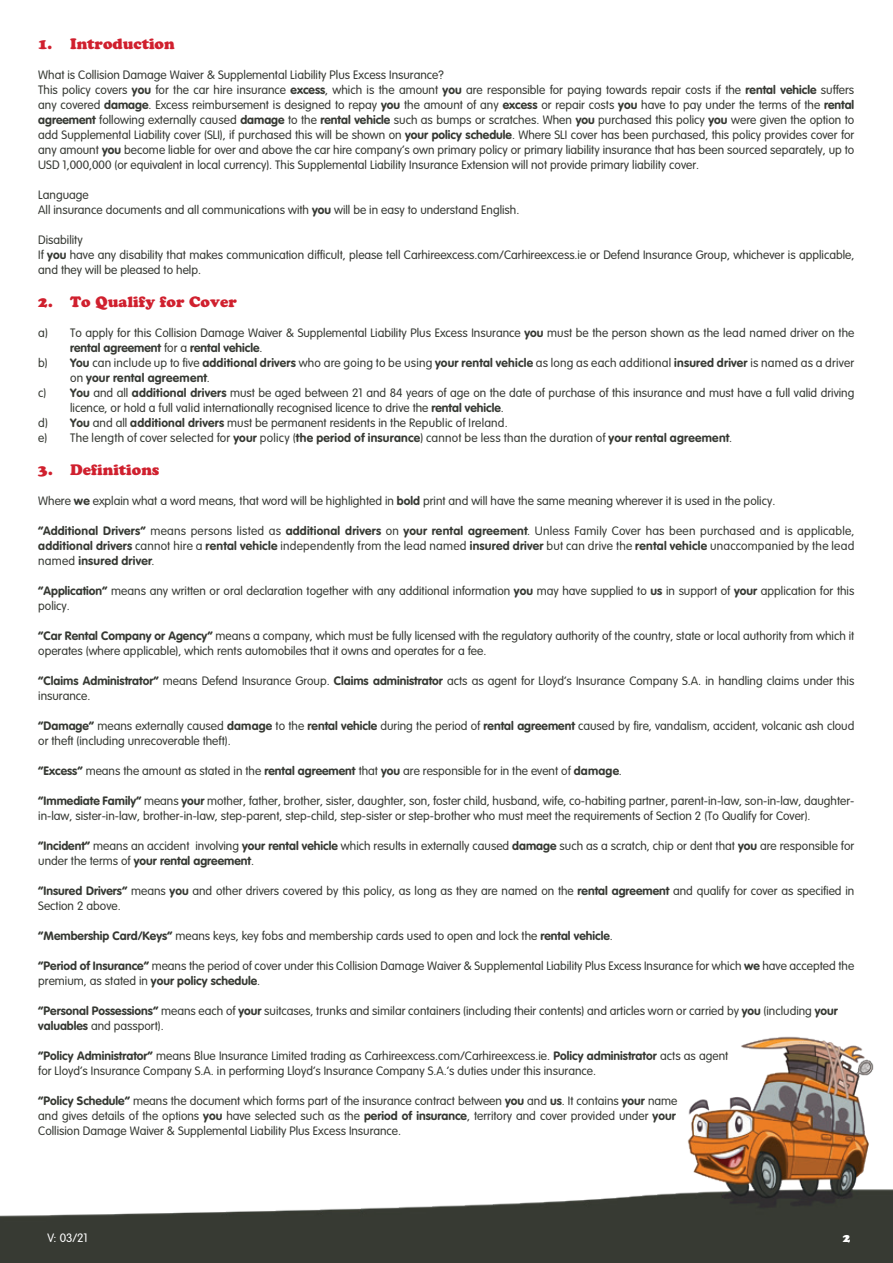
<style>
.page{position:relative;width:893px;height:1263px;background:#fff}
.page>*{position:absolute;margin:0;border:0;box-sizing:border-box;transform-origin:0 0}
.t1{font:15px "Cooper Black Std";color:#d0202e}
.t2{font:300 12px/15px "VAG Rounded Std";color:#363933}
.t3{font:300 12px "VAG Rounded Std";letter-spacing:.02em;color:#363933}
.t4{font:700 12px "VAG Rounded Std";color:#363933}
.t5{font:700 12px "VAG Rounded Std";letter-spacing:.02em;color:#363933}
.t6{font:300 12px "VAG Rounded Std";color:#fff}
.t7{font:12px "Cooper Black Std";color:#fff}
.s1{font-weight:700}
.s2{font-weight:300}
</style>
<div class="page">
<img style="left:0;top:1036px;width:893px;height:227px">
<p class="t1" style="left:38px;top:34px;width:138px">1. Introduction</p>
<p class="t2" style="left:38px;top:68px;width:818px">What is Collision Damage Waiver &amp; Supplemental Liability Plus Excess Insurance?<br>This policy covers <span class="s1">you</span> for the car hire insurance <span class="s1">excess</span>, which is the amount <span class="s1">you</span> are responsible for paying towards repair costs if the <span class="s1">rental vehicle</span> suffers any covered <span class="s1">damage</span>. Excess reimbursement is designed to repay <span class="s1">you</span> the amount of any <span class="s1">excess</span> or repair costs <span class="s1">you</span> have to pay under the terms of the <span class="s1">rental agreement</span> following externally caused <span class="s1">damage</span> to the <span class="s1">rental vehicle</span> such as bumps or scratches. When <span class="s1">you</span> purchased this policy <span class="s1">you</span> were given the option to add Supplemental Liability cover (SLI), if purchased this will be shown on <span class="s1">your policy schedule</span>. Where SLI cover has been purchased, this policy provides cover for any amount <span class="s1">you</span> become liable for over and above the car hire company’s own primary policy or primary liability insurance that has been sourced separately, up to USD 1,000,000 (or equivalent in local currency). This Supplemental Liability Insurance Extension will not provide primary liability cover.</p>
<p class="t2" style="left:38px;top:188px;width:483px">Language<br>All insurance documents and all communications with <span class="s1">you</span> will be in easy to understand English.</p>
<p class="t2" style="left:38px;top:233px;width:818px">Disability<br>If <span class="s1">you</span> have any disability that makes communication difficult, please tell Carhireexcess.com/Carhireexcess.ie or Defend Insurance Group, whichever is applicable, and they will be pleased to help.</p>
<p class="t1" style="left:38px;top:292px;width:200px">2. To Qualify for Cover</p>
<p class="t2" style="left:38px;top:326px;width:818px">a) To apply for this Collision Damage Waiver &amp; Supplemental Liability Plus Excess Insurance <span class="s1">you</span> must be the person shown as the lead named driver on the</p>
<p class="t4" style="left:70px;top:341px;width:194px">rental agreement <span class="s2">for a</span> rental vehicle<span class="s2">.</span></p>
<p class="t3" style="left:38px;top:356px;width:818px">b) <span class="s1">You</span> can include up to five <span class="s1">additional drivers</span> who are going to be using <span class="s1">your rental vehicle</span> as long as each additional <span class="s1">insured driver</span> is named as a driver</p>
<p class="t5" style="left:70px;top:371px;width:141px"><span class="s2">on</span> your rental agreement<span class="s2">.</span></p>
<p class="t2" style="left:38px;top:386px;width:818px">c) <span class="s1">You</span> and all <span class="s1">additional drivers</span> must be aged between 21 and 84 years of age on the date of purchase of this insurance and must have a full valid driving</p>
<p class="t2" style="left:70px;top:401px;width:435px">licence, or hold a full valid internationally recognised licence to drive the <span class="s1">rental vehicle</span>.</p>
<p class="t2" style="left:38px;top:416px;width:471px">d) <span class="s1">You</span> and all <span class="s1">additional drivers</span> must be permanent residents in the Republic of Ireland.</p>
<p class="t3" style="left:38px;top:431px;width:695px">e) The length of cover selected for <span class="s1">your</span> policy (<span class="s1">the period of insurance</span>) cannot be less than the duration of <span class="s1">your rental agreement</span>.</p>
<p class="t1" style="left:38px;top:460px;width:123px">3. Definitions</p>
<p class="t2" style="left:38px;top:494px;width:739px">Where <span class="s1">we</span> explain what a word means, that word will be highlighted in <span class="s1">bold</span> print and will have the same meaning wherever it is used in the policy.</p>
<p class="t2" style="left:38px;top:524px;width:818px;text-align:justify"><span class="s1">“Additional Drivers”</span> means persons listed as <span class="s1">additional drivers</span> on <span class="s1">your rental agreement</span>. Unless Family Cover has been purchased and is applicable, <span class="s1">additional drivers</span> cannot hire a <span class="s1">rental vehicle</span> independently from the lead named <span class="s1">insured driver</span> but can drive the <span class="s1">rental vehicle</span> unaccompanied by the lead named <span class="s1">insured driver</span>.</p>
<p class="t2" style="left:38px;top:584px;width:818px"><span class="s1">“Application”</span> means any written or oral declaration together with any additional information <span class="s1">you</span> may have supplied to <span class="s1">us</span> in support of <span class="s1">your</span> application for this policy.</p>
<p class="t2" style="left:38px;top:629px;width:817px"><span class="s1">“Car Rental Company or Agency”</span> means a company, which must be fully licensed with the regulatory authority of the country, state or local authority from which it operates (where applicable), which rents automobiles that it owns and operates for a fee.</p>
<p class="t2" style="left:38px;top:674px;width:817px"><span class="s1">“Claims Administrator”</span> means Defend Insurance Group. <span class="s1">Claims administrator</span> acts as agent for Lloyd’s Insurance Company S.A. in handling claims under this insurance.</p>
<p class="t2" style="left:38px;top:719px;width:818px"><span class="s1">“Damage”</span> means externally caused <span class="s1">damage</span> to the <span class="s1">rental vehicle</span> during the period of <span class="s1">rental agreement</span> caused by fire, vandalism, accident, volcanic ash cloud or theft (including unrecoverable theft).</p>
<p class="t2" style="left:38px;top:764px;width:585px"><span class="s1">“Excess”</span> means the amount as stated in the <span class="s1">rental agreement</span> that <span class="s1">you</span> are responsible for in the event of <span class="s1">damage</span>.</p>
<p class="t2" style="left:38px;top:794px;width:818px"><span class="s1">“Immediate Family”</span> means <span class="s1">your</span> mother, father, brother, sister, daughter, son, foster child, husband, wife, co-habiting partner, parent-in-law, son-in-law, daughter&shy;in-law, sister-in-law, brother-in-law, step-parent, step-child, step-sister or step-brother who must meet the requirements of Section 2 (To Qualify for Cover).</p>
<p class="t2" style="left:38px;top:839px;width:817px"><span class="s1">“Incident”</span> means an accident involving <span class="s1">your rental vehicle</span> which results in externally caused <span class="s1">damage</span> such as a scratch, chip or dent that <span class="s1">you</span> are responsible for under the terms of <span class="s1">your rental agreement</span>.</p>
<p class="t2" style="left:38px;top:884px;width:817px"><span class="s1">“Insured Drivers”</span> means <span class="s1">you</span> and other drivers covered by this policy, as long as they are named on the <span class="s1">rental agreement</span> and qualify for cover as specified in<br>Section 2 above.</p>
<p class="t2" style="left:38px;top:929px;width:576px"><span class="s1">”Membership Card/Keys”</span> means keys, key fobs and membership cards used to open and lock the <span class="s1">rental vehicle</span>.</p>
<p class="t2" style="left:38px;top:959px;width:817px"><span class="s1">“Period of Insurance”</span> means the period of cover under this Collision Damage Waiver &amp; Supplemental Liability Plus Excess Insurance for which <span class="s1">we</span> have accepted the premium, as stated in <span class="s1">your policy schedule</span>.</p>
<p class="t2" style="left:38px;top:1004px;width:801px"><span class="s1">“Personal Possessions”</span> means each of <span class="s1">your</span> suitcases, trunks and similar containers (including their contents) and articles worn or carried by <span class="s1">you</span> (including <span class="s1">your valuables</span> and passport).</p>
<p class="t2" style="left:38px;top:1049px;width:692px"><span class="s1">“Policy Administrator”</span> means Blue Insurance Limited trading as Carhireexcess.com/Carhireexcess.ie. <span class="s1">Policy administrator</span> acts as agent for Lloyd’s Insurance Company S.A. in performing Lloyd’s Insurance Company S.A.’s duties under this insurance.</p>
<p class="t2" style="left:38px;top:1094px;width:641px"><span class="s1">“Policy Schedule”</span> means the document which forms part of the insurance contract between <span class="s1">you</span> and <span class="s1">us</span>. It contains <span class="s1">your</span> name and gives details of the options <span class="s1">you</span> have selected such as the <span class="s1">period of insurance</span>, territory and cover provided under <span class="s1">your<br></span>Collision Damage Waiver &amp; Supplemental Liability Plus Excess Insurance.</p>
<p class="t6" style="left:47px;top:1231px;width:42px">V: 03/21</p>
<p class="t7" style="left:843px;top:1230px;width:9px">2</p>
</div>
